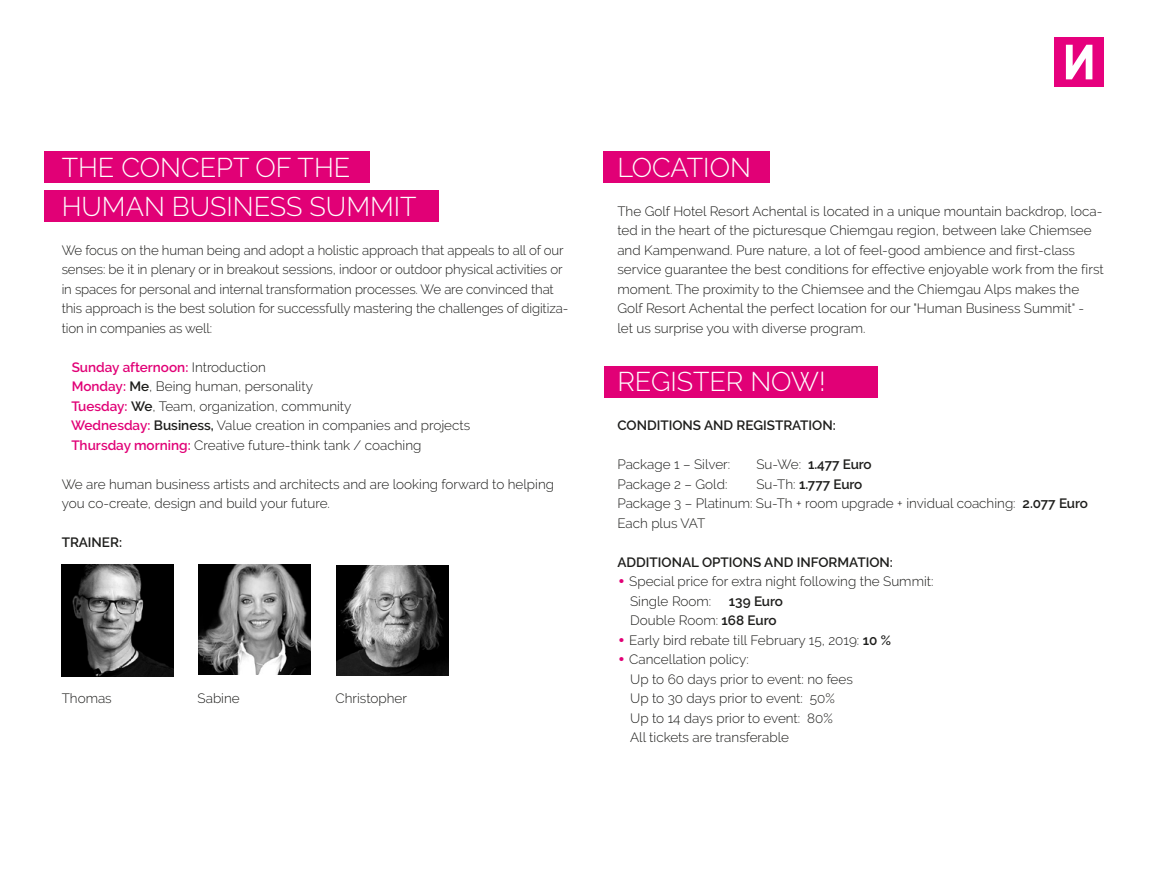
<style>
.page{position:relative;width:1149px;height:893px;background:#fff}
.page>*{position:absolute;margin:0;border:0;box-sizing:border-box;transform-origin:0 0}
.t1{font:300 27px/39px "Raleway";color:#fff}
.t2{font:300 13.5px/19.5px "Raleway";color:#1d1d1b}
.t3{font:600 13.5px/19.5px "Raleway";color:#1d1d1b}
.s1{font-weight:600;color:#e10076}
.s2{font-weight:600}
.s3{font-weight:300}
.s4{font-family:"Century Gothic";font-weight:400;color:#e10076}
</style>
<div class="page">
<div style="left:45px;top:151px;width:325px;height:31px;background:#e10076"></div>
<div style="left:45px;top:190px;width:394px;height:32px;background:#e10076"></div>
<div style="left:603px;top:366px;width:274px;height:32px;background:#e10076"></div>
<div style="left:603px;top:151px;width:167px;height:31px;background:#e10076"></div>
<div style="left:1054px;top:37px;width:49px;height:50px;background:#e6007d"></div>
<svg style="left:1065px;top:45px;width:27px;height:34px"></svg>
<img style="left:199px;top:565px;width:112px;height:110px">
<img style="left:336px;top:565px;width:112px;height:111px">
<img style="left:62px;top:565px;width:111px;height:111px">
<h1 class="t1" style="left:62px;top:148px;width:356px">THE CONCEPT OF THE<br>HUMAN BUSINESS SUMMIT</h1>
<p class="t2" style="left:62px;top:240px;width:508px">We focus on the human being and adopt a holistic approach that appeals to all of our senses: be it in plenary or in breakout sessions, indoor or outdoor physical activities or in spaces for personal and internal transformation processes. We are convinced that this approach is the best solution for successfully mastering the challenges of digitiza&shy;tion in companies as well:</p>
<p class="t2" style="left:71px;top:357px;width:400px"><span class="s1">Sunday afternoon:</span> Introduction<br><span class="s1">Monday:</span> <span class="s2">Me</span>, Being human, personality<br><span class="s1">Tuesday:</span> <span class="s2">We</span>, Team, organization, community<br><span class="s1">Wednesday:</span> <span class="s2">Business,</span> Value creation in companies and projects <span class="s1">Thursday morning:</span> Creative future-think tank / coaching</p>
<p class="t2" style="left:62px;top:474px;width:493px">We are human business artists and architects and are looking forward to helping you co-create, design and build your future.</p>
<p class="t3" style="left:62px;top:533px;width:62px">TRAINER:</p>
<p class="t2" style="left:62px;top:689px;width:52px">Thomas</p>
<p class="t2" style="left:197px;top:689px;width:44px">Sabine</p>
<p class="t2" style="left:335px;top:689px;width:73px">Christopher</p>
<h1 class="t1" style="left:617px;top:148px;width:135px">LOCATION</h1>
<p class="t2" style="left:617px;top:201px;width:488px">The Golf Hotel Resort Achental is located in a unique mountain backdrop, loca&shy;ted in the heart of the picturesque Chiemgau region, between lake Chiemsee and Kampenwand. Pure nature, a lot of feel-good ambience and first-class service guarantee the best conditions for effective enjoyable work from the first moment. The proximity to the Chiemsee and the Chiemgau Alps makes the Golf Resort Achental the perfect location for our "Human Business Summit" -<br>let us surprise you with diverse program.</p>
<h1 class="t1" style="left:617px;top:362px;width:210px">REGISTER NOW!</h1>
<p class="t3" style="left:617px;top:416px;width:220px">CONDITIONS AND REGISTRATION:</p>
<p class="t2" style="left:617px;top:455px;width:114px">Package 1 – Silver:</p>
<p class="t3" style="left:756px;top:455px;width:117px"><span class="s3">Su-We:</span> 1.477 Euro</p>
<p class="t2" style="left:617px;top:474px;width:111px">Package 2 – Gold:</p>
<p class="t2" style="left:617px;top:474px;width:472px;text-indent:139px">Su-Th: <span class="s2">1.777 Euro<br></span>Package 3 – Platinum: Su-Th + room upgrade + invidual coaching: <span class="s2">2.077 Euro<br></span>Each plus VAT</p>
<p class="t3" style="left:617px;top:552px;width:277px">ADDITIONAL OPTIONS AND INFORMATION:</p>
<p class="t2" style="left:630px;top:572px;width:305px;text-indent:-13px"><span class="s4">•</span> Special price for extra night following the Summit:<br>Single Room:</p>
<p class="t3" style="left:630px;top:591px;width:154px;text-indent:99px">139 Euro<br><span class="s3">Double Room:</span> 168 Euro</p>
<p class="t2" style="left:617px;top:630px;width:275px"><span class="s4">•</span> Early bird rebate till February 15, 2019: <span class="s2">10 %</span></p>
<p class="t2" style="left:630px;top:650px;width:224px;text-indent:-13px"><span class="s4">•</span> Cancellation policy:<br>Up to 60 days prior to event: no fees<br>Up to 30 days prior to event: 50%<br>Up to 14 days prior to event: 80%<br>All tickets are transferable</p>
</div>
